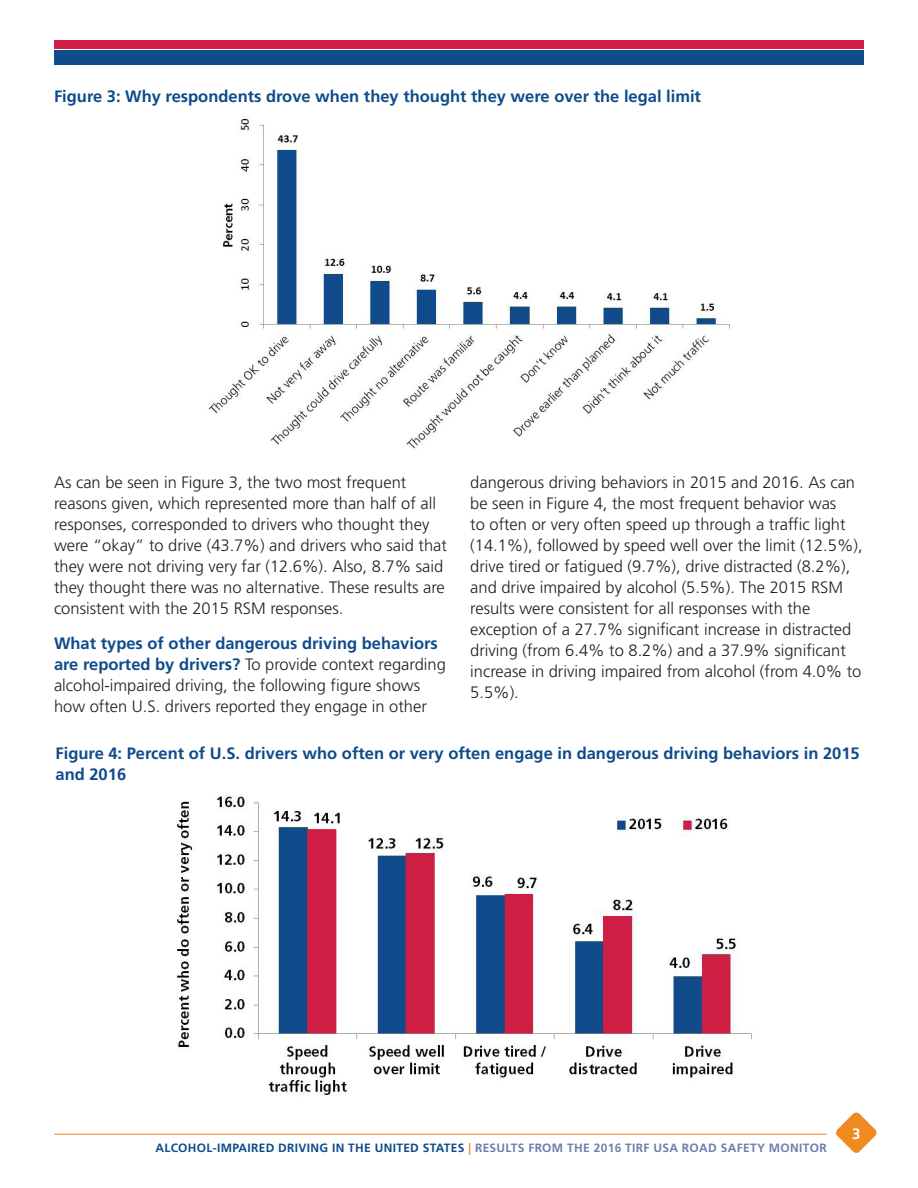
<style>
.page{position:relative;width:918px;height:1188px;background:#fff}
.page>*{position:absolute;margin:0;border:0;box-sizing:border-box;transform-origin:0 0}
.t1{font:300 16.5px/21px "Frutiger LT Std";color:#231f20}
.t2{font:700 16.5px/21px "Frutiger LT Std";color:#0f4b8b}
.t3{font:700 15px "Frutiger LT Std";color:#fff}
.t4{font:700 12px "Frutiger LT Std";letter-spacing:.025em;color:#717ead}
.s1{font-weight:700;color:#0f4b8b}
.s2{color:#0f4b8b}
.s3{color:#ef8a21}
</style>
<div class="page">
<hr style="left:54px;top:1134px;width:773px;height:1px;background:#ef8a21">
<svg style="left:836px;top:1112px;width:41px;height:41px"></svg>
<div style="left:54px;top:40px;width:810px;height:10px;background:#d11e45"></div>
<div style="left:54px;top:50px;width:810px;height:15px;background:#0e4c8b"></div>
<img style="left:208px;top:119px;width:522px;height:330px">
<img style="left:177px;top:796px;width:575px;height:300px">
<p class="t2" style="left:54px;top:85px;width:649px">Figure 3: Why respondents drove when they thought they were over the legal limit</p>
<p class="t1" style="left:54px;top:472px;width:395px">As can be seen in Figure 3, the two most frequent reasons given, which represented more than half of all responses, corresponded to drivers who thought they were “okay” to drive (43.7%) and drivers who said that they were not driving very far (12.6%). Also, 8.7% said they thought there was no alternative. These results are consistent with the 2015 RSM responses.</p>
<p class="t1" style="left:54px;top:633px;width:393px"><span class="s1">What types of other dangerous driving behaviors are reported by drivers?</span> To provide context regarding alcohol-impaired driving, the following figure shows how often U.S. drivers reported they engage in other</p>
<p class="t1" style="left:470px;top:472px;width:394px">dangerous driving behaviors in 2015 and 2016. As can be seen in Figure 4, the most frequent behavior was<br>to often or very often speed up through a traffic light (14.1%), followed by speed well over the limit (12.5%), drive tired or fatigued (9.7%), drive distracted (8.2%), and drive impaired by alcohol (5.5%). The 2015 RSM results were consistent for all responses with the exception of a 27.7% significant increase in distracted driving (from 6.4% to 8.2%) and a 37.9% significant increase in driving impaired from alcohol (from 4.0% to 5.5%).</p>
<p class="t2" style="left:56px;top:743px;width:806px">Figure 4: Percent of U.S. drivers who often or very often engage in dangerous driving behaviors in 2015 and 2016</p>
<p class="t4" style="left:155px;top:1141px;width:673px"><span class="s2">ALCOHOL-IMPAIRED DRIVING IN THE UNITED STATES</span> <span class="s3">|</span> RESULTS FROM THE 2016 TIRF USA ROAD SAFETY MONITOR</p>
<p class="t3" style="left:852px;top:1125px;width:10px">3</p>
</div>
